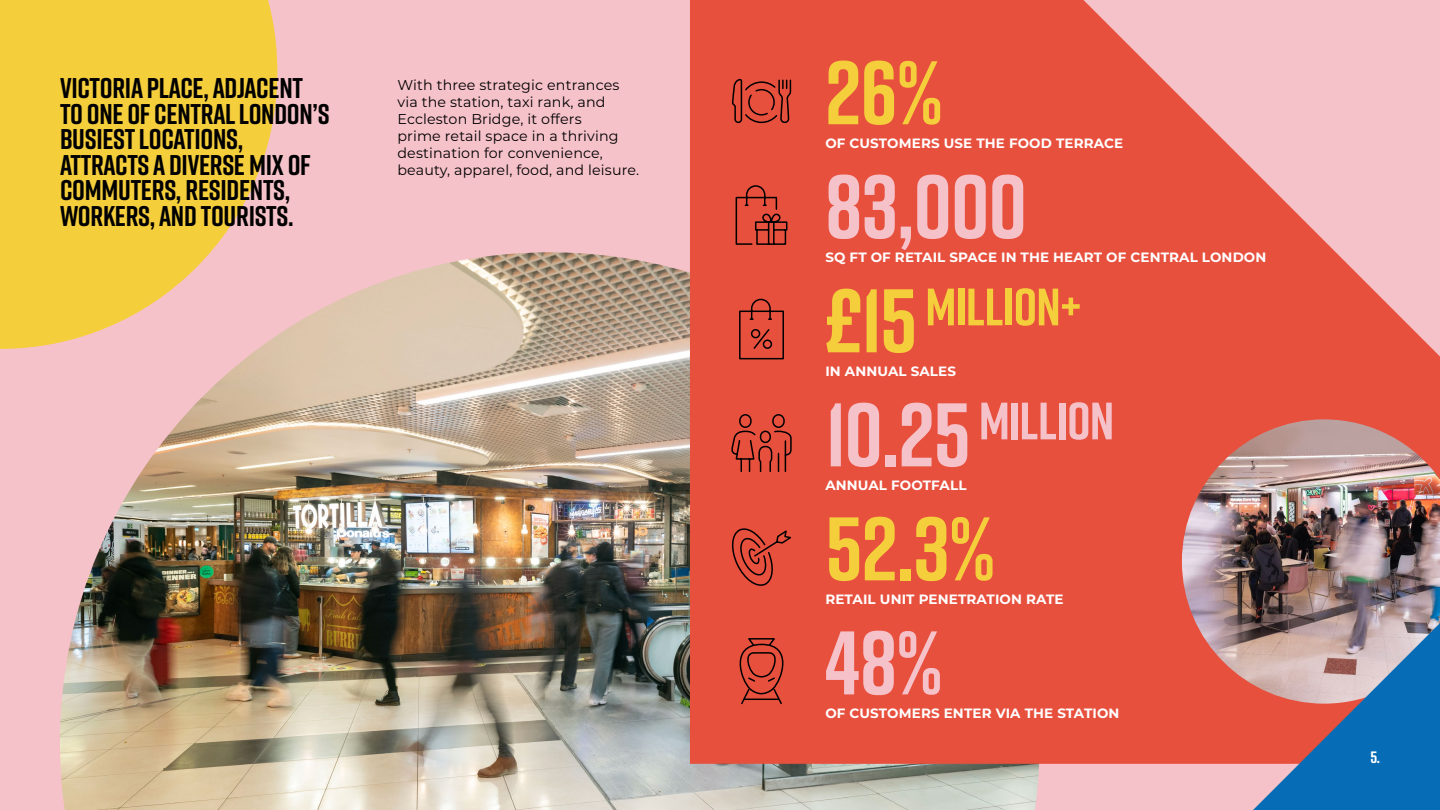
<style>
.page{position:relative;width:1440px;height:810px;background:#f6c2ca}
.page>*{position:absolute;margin:0;border:0;box-sizing:border-box;transform-origin:0 0}
.t1{font:700 90px "Rift";letter-spacing:-.01em;color:#f6c2ca}
.t2{font:700 90px "Rift";color:#f5ce3c}
.t3{font:700 52.5px "Rift";letter-spacing:-.02em;color:#f6c2ca}
.t4{font:700 52.5px "Rift";letter-spacing:-.02em;color:#f5ce3c}
.t5{font:700 28.5px/25.5px "Rift";letter-spacing:-.01em;color:#000}
.t6{font:700 16.5px "Rift";color:#fff}
.t7{font:14.25px/17.1px "Montserrat";letter-spacing:.01em;color:#000}
.t8{font:700 13.5px "Montserrat";letter-spacing:.01em;color:#fff}
.s1{font-size:90px}
</style>
<div class="page">
<div style="left:0;top:0;width:277px;height:349px;background:#f5ce3c"></div>
<img style="left:60px;top:252px;width:979px;height:558px">
<svg style="left:690px;top:0;width:750px;height:764px;background:#e95f50"></svg>
<img style="left:1182px;top:419px;width:258px;height:285px">
<svg style="left:730px;top:637px;width:65px;height:69px;background:#cc4636"></svg>
<svg style="left:730px;top:413px;width:62px;height:60px;background:#c44334"></svg>
<svg style="left:731px;top:78px;width:61px;height:46px;background:#bd4132"></svg>
<svg style="left:728px;top:525px;width:64px;height:65px;background:#cc4636"></svg>
<svg style="left:735px;top:184px;width:53px;height:62px;background:#bf4233"></svg>
<svg style="left:738px;top:298px;width:47px;height:62px;background:#c24334"></svg>
<svg style="left:1253px;top:623px;width:187px;height:187px;background:#6c80a1"></svg>
<h3 class="t5" style="left:60px;top:75px;width:271px">VICTORIA PLACE, ADJACENT<br>TO ONE OF CENTRAL LONDON’S<br>BUSIEST LOCATIONS,<br>ATTRACTS A DIVERSE MIX OF<br>COMMUTERS, RESIDENTS,<br>WORKERS, AND TOURISTS.</h3>
<p class="t7" style="left:398px;top:76px;width:243px">With three strategic entrances via the station, taxi rank, and<br>Eccleston Bridge, it offers<br>prime retail space in a thriving destination for convenience, beauty, apparel, food, and leisure.</p>
<h1 class="t2" style="left:825px;top:28px;width:119px">26%</h1>
<p class="t8" style="left:825px;top:133px;width:299px">OF CUSTOMERS USE THE FOOD TERRACE</p>
<h1 class="t1" style="left:825px;top:142px;width:204px">83,000</h1>
<p class="t8" style="left:825px;top:247px;width:443px">SQ FT OF RETAIL SPACE IN THE HEART OF CENTRAL LONDON</p>
<h2 class="t4" style="left:825px;top:269px;width:258px"><span class="s1">£15</span> MILLION+</h2>
<p class="t8" style="left:825px;top:361px;width:132px">IN ANNUAL SALES</p>
<h2 class="t3" style="left:825px;top:383px;width:290px"><span class="s1">10.25</span> MILLION</h2>
<p class="t8" style="left:825px;top:476px;width:143px">ANNUAL FOOTFALL</p>
<h1 class="t2" style="left:825px;top:484px;width:171px">52.3%</h1>
<p class="t8" style="left:825px;top:590px;width:240px">RETAIL UNIT PENETRATION RATE</p>
<h1 class="t1" style="left:825px;top:598px;width:119px">48%</h1>
<p class="t8" style="left:825px;top:704px;width:296px">OF CUSTOMERS ENTER VIA THE STATION</p>
<p class="t6" style="left:1370px;top:745px;width:11px">5.</p>
</div>
